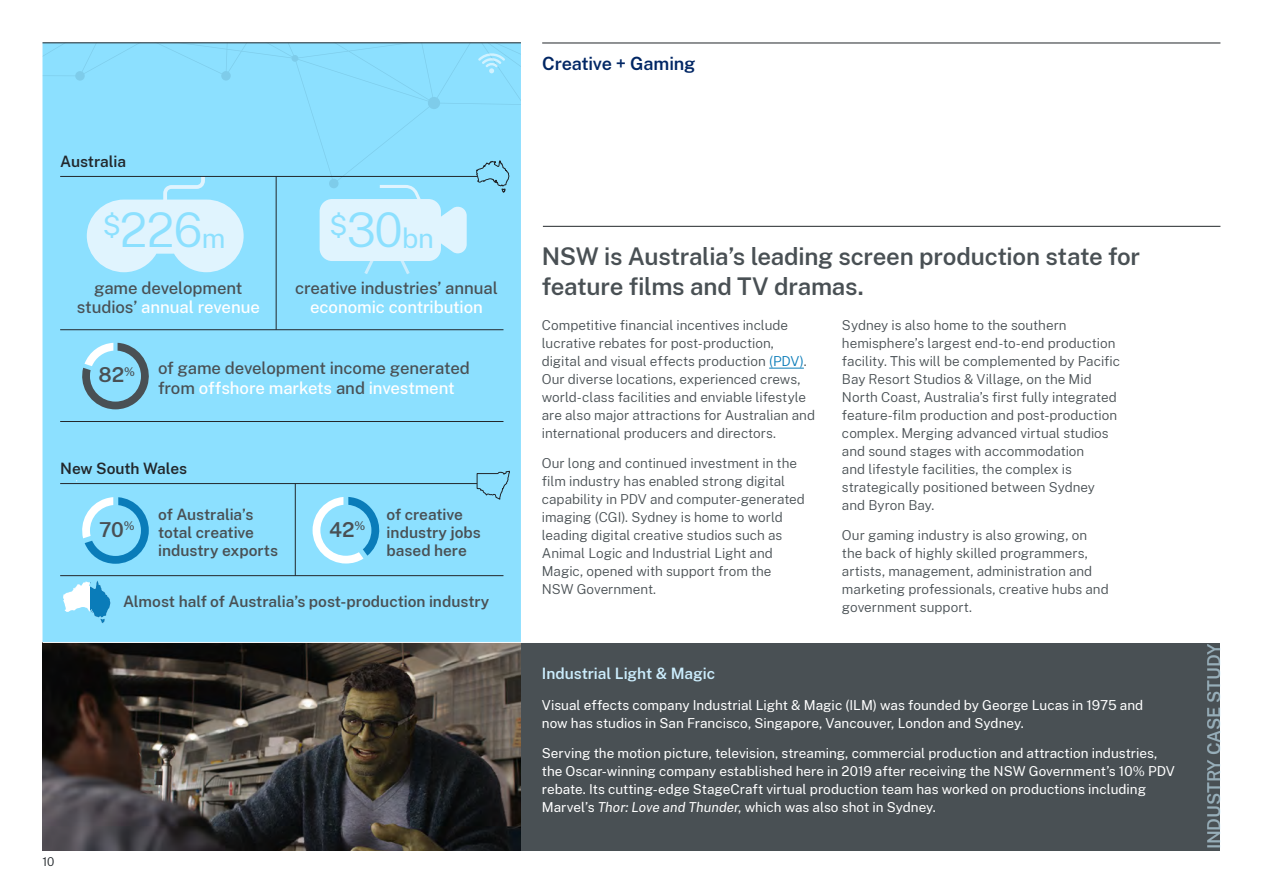
<style>
.page{position:relative;width:1263px;height:893px;background:#fff}
.page>*{position:absolute;margin:0;border:0;box-sizing:border-box;transform-origin:0 0}
.t1{font:300 47.1px "Public Sans";color:#8ce0ff}
.t2{font:27.45px "Public Sans";color:#8ce0ff}
.t3{font:600 24px/30px "Public Sans";letter-spacing:-.01em;color:#495054}
.t4{font:600 20.25px "Public Sans";color:#495054}
.t5{font:600 18px "Public Sans";letter-spacing:-.01em;color:#cbedfd}
.t6{font:600 18px "Public Sans";letter-spacing:-.01em;color:#002664}
.t7{font:500 16.8px/19.5px "Public Sans";letter-spacing:-.005em;color:#495054}
.t8{font:500 16.8px "Public Sans";letter-spacing:-.005em;color:#fff}
.t9{font:600 15.45px/18px "Public Sans";letter-spacing:-.005em;color:#495054}
.t10{font:600 15.45px "Public Sans";letter-spacing:-.005em;color:#22272b}
.t11{font:600 15.45px "Public Sans";letter-spacing:-.005em;color:#cbedfd}
.t12{font:300 13.5px/18px "Public Sans";color:#495054}
.t13{font:13.5px/18px "Public Sans";color:#fff}
.t14{font:300 12px "Public Sans";color:#22272b}
.s1{font-weight:400;font-size:27.45px}
.s2{color:#fff}
.s3{font-weight:300;font-size:47.1px}
.s4{color:#0a7cb9}
.s5{font-style:italic}
</style>
<div class="page">
<svg style="left:43px;top:302px;width:761px;height:340px;fill:#8ce0ff"></svg>
<svg style="left:43px;top:43px;width:1178px;height:259px"></svg>
<div style="left:428px;top:97px;width:12px;height:12px;background:#7eccea;border-radius:50%"></div>
<svg style="left:221px;top:71px;width:10px;height:10px"></svg>
<div style="left:329px;top:179px;width:10px;height:9px;background:#7eccea;border-radius:50%"></div>
<div style="left:570px;top:100px;width:10px;height:10px;background:#fff;border-radius:50%"></div>
<svg style="left:600px;top:220px;width:10px;height:10px"></svg>
<div style="left:790px;top:178px;width:10px;height:9px;background:#fff;border-radius:50%"></div>
<svg style="left:75px;top:71px;width:10px;height:10px"></svg>
<div style="left:291px;top:55px;width:7px;height:7px;background:#7eccea;border-radius:50%"></div>
<svg style="left:622px;top:296px;width:10px;height:11px"></svg>
<svg style="left:687px;top:44px;width:17px;height:21px"></svg>
<svg style="left:639px;top:105px;width:7px;height:8px"></svg>
<svg style="left:725px;top:132px;width:8px;height:8px"></svg>
<svg style="left:734px;top:276px;width:8px;height:7px"></svg>
<hr style="left:543px;top:226px;width:677px;height:1px;background:#22272b">
<hr style="left:769px;top:368px;width:35px;height:1px;background:#0a7cb9">
<hr style="left:542px;top:43px;width:678px;height:1px;background:#22272b">
<svg style="left:87px;top:177px;width:157px;height:95px"></svg>
<hr style="left:60px;top:176px;width:436px;height:1px;background:#22272b">
<hr style="left:60px;top:329px;width:443px;height:1px;background:#22272b">
<hr style="left:276px;top:176px;width:1px;height:154px;background:#22272b">
<svg style="left:476px;top:159px;width:33px;height:35px"></svg>
<hr style="left:60px;top:421px;width:443px;height:1px;background:#22272b">
<svg style="left:320px;top:185px;width:147px;height:93px"></svg>
<svg style="left:79px;top:343px;width:74px;height:66px"></svg>
<hr style="left:60px;top:483px;width:436px;height:1px;background:#22272b">
<hr style="left:295px;top:484px;width:1px;height:92px;background:#22272b">
<svg style="left:476px;top:468px;width:34px;height:35px"></svg>
<hr style="left:60px;top:575px;width:443px;height:1px;background:#22272b">
<svg style="left:79px;top:497px;width:70px;height:67px"></svg>
<svg style="left:313px;top:497px;width:70px;height:66px"></svg>
<svg style="left:63px;top:580px;width:48px;height:43px"></svg>
<div style="left:43px;top:643px;width:1177px;height:207px;background:#495054"></div>
<img style="left:43px;top:643px;width:478px;height:207px">
<svg style="left:477px;top:52px;width:29px;height:21px"></svg>
<hr style="left:43px;top:43px;width:478px;height:1px;background:#22272b">
<p class="t10" style="left:60px;top:150px;width:67px">Australia</p>
<h1 class="t1" style="left:103px;top:197px;width:124px"><sup>$</sup>226<span class="s1">m</span></h1>
<p class="t7" style="left:77px;top:277px;width:185px;text-align:center">game development studios’ <span class="s2">annual revenue</span></p>
<h2 class="t2" style="left:330px;top:219px;width:106px">$<span class="s3">30</span>bn</h2>
<p class="t7" style="left:295px;top:277px;width:204px">creative industries’ annual</p>
<p class="t8" style="left:310px;top:295px;width:174px">economic contribution</p>
<h3 class="t4" style="left:98px;top:361px;width:38px">82<sup>%</sup></h3>
<p class="t7" style="left:158px;top:357px;width:313px">of game development income generated from <span class="s2">offshore markets</span> and <span class="s2">investment</span></p>
<p class="t10" style="left:60px;top:457px;width:129px">New South Wales</p>
<p class="t9" style="left:158px;top:504px;width:121px">of Australia’s total creative industry exports</p>
<p class="t9" style="left:387px;top:504px;width:96px">of creative industry jobs based here</p>
<h3 class="t4" style="left:99px;top:515px;width:37px">70<sup>%</sup></h3>
<h3 class="t4" style="left:329px;top:515px;width:38px">42<sup>%</sup></h3>
<p class="t9" style="left:123px;top:591px;width:368px">Almost half of Australia’s post-production industry</p>
<p class="t14" style="left:43px;top:853px;width:14px">10</p>
<h3 class="t6" style="left:542px;top:51px;width:155px">Creative + Gaming</h3>
<h3 class="t3" style="left:542px;top:240px;width:600px">NSW is Australia’s leading screen production state for feature films and TV dramas.</h3>
<p class="t12" style="left:842px;top:315px;width:280px">Sydney is also home to the southern hemisphere’s largest end-to-end production facility. This will be complemented by Pacific Bay Resort Studios &amp; Village, on the Mid North Coast, Australia’s first fully integrated feature-film production and post-production complex. Merging advanced virtual studios and sound stages with accommodation<br>and lifestyle facilities, the complex is strategically positioned between Sydney and Byron Bay.</p>
<p class="t12" style="left:842px;top:526px;width:268px">Our gaming industry is also growing, on the back of highly skilled programmers, artists, management, administration and marketing professionals, creative hubs and government support.</p>
<p class="t12" style="left:542px;top:315px;width:275px">Competitive financial incentives include lucrative rebates for post-production, digital and visual effects production <span class="s4">(PDV)</span>.<br>Our diverse locations, experienced crews, world-class facilities and enviable lifestyle are also major attractions for Australian and international producers and directors.</p>
<p class="t12" style="left:542px;top:454px;width:265px">Our long and continued investment in the film industry has enabled strong digital capability in PDV and computer-generated imaging (CGI). Sydney is home to world leading digital creative studios such as Animal Logic and Industrial Light and Magic, opened with support from the NSW Government.</p>
<p class="t11" style="left:542px;top:662px;width:175px">Industrial Light &amp; Magic</p>
<p class="t13" style="left:542px;top:695px;width:603px">Visual effects company Industrial Light &amp; Magic (ILM) was founded by George Lucas in 1975 and now has studios in San Francisco, Singapore, Vancouver, London and Sydney.</p>
<p class="t13" style="left:542px;top:744px;width:634px">Serving the motion picture, television, streaming, commercial production and attraction industries, the Oscar-winning company established here in 2019 after receiving the NSW Government’s 10% PDV rebate. Its cutting-edge StageCraft virtual production team has worked on productions including Marvel’s <span class="s5">Thor: Love and Thunder</span>, which was also shot in Sydney.</p>
<h3 class="t5" style="left:1201px;top:849px;width:207px;rotate:-90deg">INDUSTRY CASE STUDY</h3>
</div>
